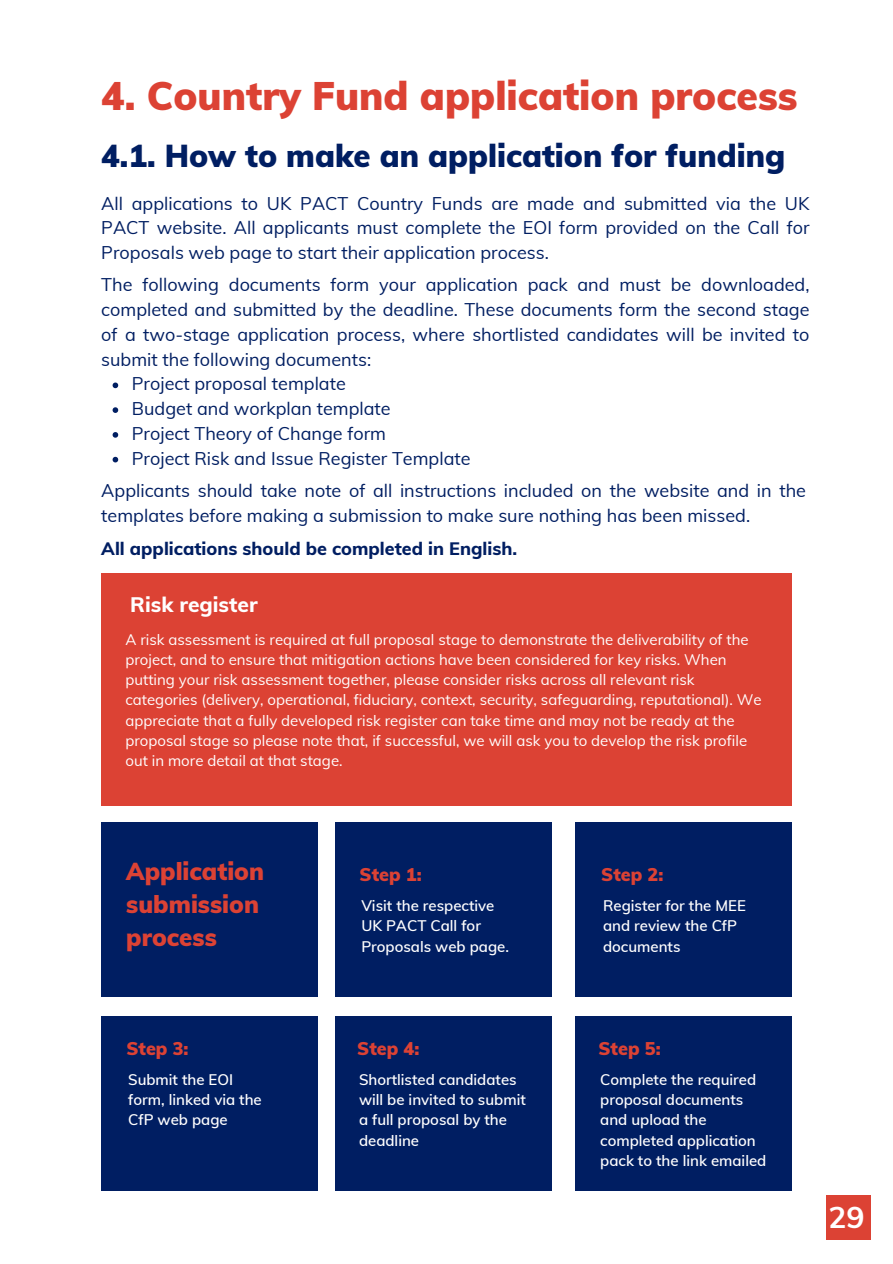
<style>
.page{position:relative;width:893px;height:1264px;background:#fff}
.page>*{position:absolute;margin:0;border:0;box-sizing:border-box;transform-origin:0 0}
.t1{font:900 39px "Muli";color:#dc4234}
.t2{font:900 31.05px "Muli";color:#001e62}
.t3{font:700 30px "Muli";color:#fff}
.t4{font:900 24px/32.7px "Muli";color:#dc4234}
.t5{font:800 21px "Muli";color:#fff}
.t6{font:18px/24.8px "Muli";color:#001e62;text-align:justify}
.t7{font:800 18px "Muli";color:#001e62}
.t8{font:900 18px "Muli";color:#dc4234}
.t9{font:15px/20.2px "Muli";color:#fff}
.t10{font:600 15px/20.2px "Muli";color:#fff}
</style>
<div class="page">
<div style="left:826px;top:1195px;width:44px;height:44px;background:#dc4234"></div>
<svg style="left:113px;top:382px;width:5px;height:6px"></svg>
<svg style="left:113px;top:407px;width:5px;height:6px"></svg>
<svg style="left:113px;top:432px;width:5px;height:5px"></svg>
<svg style="left:113px;top:457px;width:5px;height:5px"></svg>
<div style="left:101px;top:822px;width:217px;height:174px;background:#001e62"></div>
<div style="left:335px;top:822px;width:216px;height:174px;background:#001e62"></div>
<div style="left:575px;top:822px;width:217px;height:175px;background:#001e62"></div>
<div style="left:101px;top:1016px;width:217px;height:174px;background:#001e62"></div>
<div style="left:335px;top:1016px;width:216px;height:174px;background:#001e62"></div>
<div style="left:575px;top:1016px;width:217px;height:174px;background:#001e62"></div>
<div style="left:101px;top:573px;width:691px;height:233px;background:#dc4234"></div>
<p class="t1" style="left:101px;top:71px;width:697px">4. Country Fund application process</p>
<h6 class="t2" style="left:101px;top:136px;width:685px">4.1. How to make an application for funding</h6>
<h6 class="t6" style="left:101px;top:190px;width:709px">All applications to UK PACT Country Funds are made and submitted via the UK PACT website. All applicants must complete the EOI form provided on the Call for Proposals web page to start their application process.</h6>
<p class="t6" style="left:101px;top:272px;width:709px">The following documents form your application pack and must be downloaded, completed and submitted by the deadline. These documents form the second stage of a two-stage application process, where shortlisted candidates will be invited to submit the following documents:</p>
<p class="t6" style="left:132px;top:371px;width:215px">Project proposal template</p>
<p class="t6" style="left:132px;top:396px;width:260px">Budget and workplan template</p>
<p class="t6" style="left:132px;top:421px;width:256px">Project Theory of Change form</p>
<h6 class="t6" style="left:132px;top:445px;width:340px">Project Risk and Issue Register Template</h6>
<h5 class="t6" style="left:101px;top:477px;width:706px">Applicants should take note of all instructions included on the website and in the templates before making a submission to make sure nothing has been missed.</h5>
<h4 class="t7" style="left:101px;top:536px;width:417px">All applications should be completed in English.</h4>
<p class="t5" style="left:130px;top:591px;width:129px">Risk register</p>
<p class="t9" style="left:125px;top:628px;width:637px">A risk assessment is required at full proposal stage to demonstrate the deliverability of the project, and to ensure that mitigation actions have been considered for key risks. When putting your risk assessment together, please consider risks across all relevant risk categories (delivery, operational, fiduciary, context, security, safeguarding, reputational). We appreciate that a fully developed risk register can take time and may not be ready at the proposal stage so please note that, if successful, we will ask you to develop the risk profile out in more detail at that stage.</p>
<h5 class="t4" style="left:126px;top:855px;width:139px">Application submission process</h5>
<h5 class="t8" style="left:126px;top:1036px;width:64px">Step 3:</h5>
<p class="t10" style="left:128px;top:1069px;width:135px">Submit the EOI form, linked via the<br>CfP web page</p>
<p class="t8" style="left:359px;top:863px;width:64px">Step 1:</p>
<h3 class="t10" style="left:361px;top:895px;width:134px">Visit the respective</h3>
<h5 class="t10" style="left:361px;top:915px;width:149px">UK PACT Call for<br>Proposals web page.</h5>
<h5 class="t8" style="left:357px;top:1036px;width:64px">Step 4:</h5>
<p class="t10" style="left:359px;top:1069px;width:168px">Shortlisted candidates will be invited to submit a full proposal by the deadline</p>
<p class="t8" style="left:601px;top:863px;width:64px">Step 2:</p>
<p class="t10" style="left:603px;top:895px;width:144px">Register for the MEE and review the CfP documents</p>
<h5 class="t8" style="left:598px;top:1036px;width:64px">Step 5:</h5>
<p class="t10" style="left:600px;top:1069px;width:168px">Complete the required proposal documents and upload the completed application pack to the link emailed</p>
<p class="t3" style="left:828px;top:1198px;width:38px">29</p>
</div>
